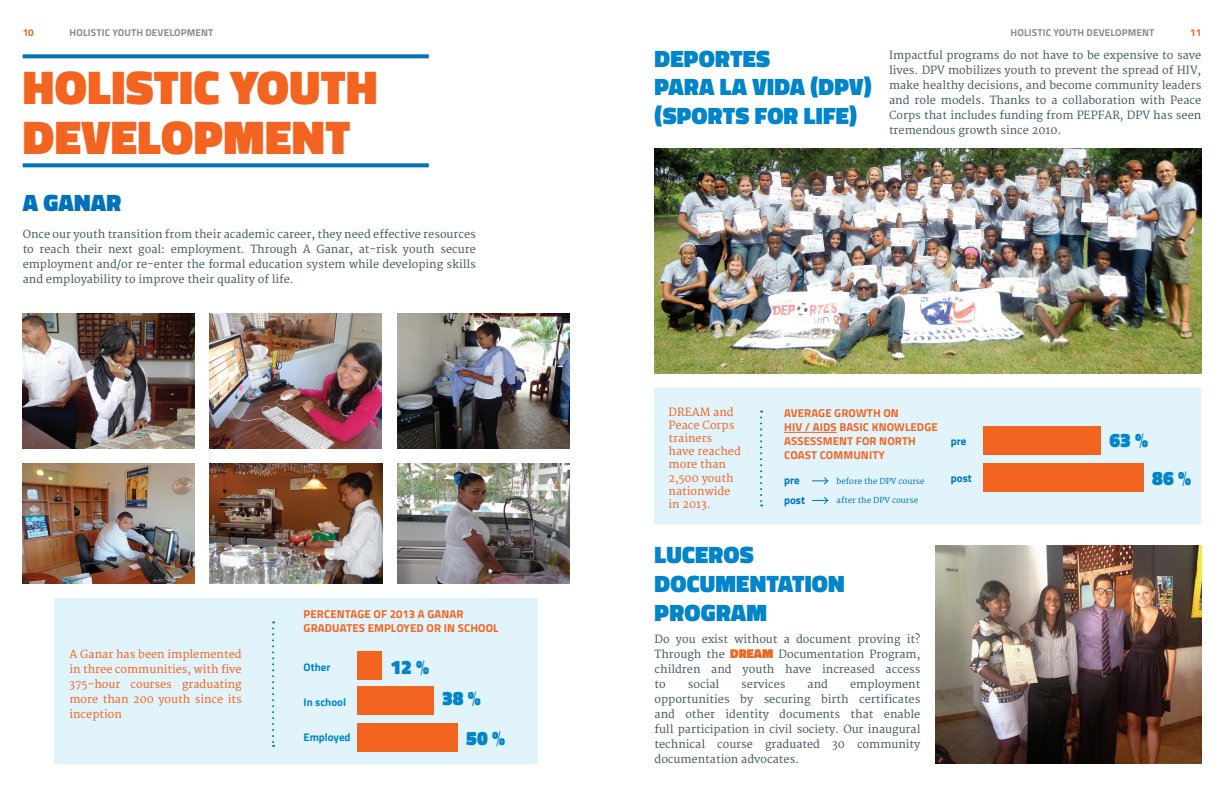
<style>
.page{position:relative;width:1224px;height:792px;background:#fff}
.page>*{position:absolute;margin:0;border:0;box-sizing:border-box;transform-origin:0 0}
.t1{font:900 48px/50px "Titillium";letter-spacing:.01em;color:#f36421}
.t2{font:900 24px/28.8px "Titillium";letter-spacing:.01em;color:#0084ca}
.t3{font:900 24px "Titillium";letter-spacing:.01em;color:#0072bc}
.t4{font:900 19.6px "Titillium";color:#0084ca}
.t5{font:700 11.4px/13.7px "Titillium";letter-spacing:.01em;color:#f36421}
.t6{font:11px/15px "Merriweather";color:#465a64;text-align:justify}
.t7{font:11px/13.2px "Merriweather";color:#f36421;text-align:justify}
.t8{font:700 11px "Titillium";color:#0084ca}
.t9{font:700 11px "Titillium";color:#0072bc}
.t10{font:700 10px "Titillium";letter-spacing:.01em;color:#8a8c8f}
.t11{font:700 10px "Titillium";color:#f36421}
.t12{font:8px "Merriweather";color:#0072bc}
.s1{font-family:"Titillium";font-weight:900;font-size:13px;color:#f36421}
</style>
<div class="page">
<img style="left:397px;top:313px;width:172px;height:135px">
<img style="left:23px;top:313px;width:172px;height:135px">
<img style="left:398px;top:463px;width:171px;height:120px">
<img style="left:210px;top:313px;width:172px;height:135px">
<img style="left:23px;top:463px;width:172px;height:120px">
<img style="left:210px;top:463px;width:172px;height:120px">
<img style="left:655px;top:148px;width:546px;height:225px">
<img style="left:935px;top:545px;width:266px;height:219px">
<div style="left:54px;top:598px;width:484px;height:165px;background:#e1f4fc"></div>
<div style="left:357px;top:652px;width:24px;height:28px;background:#f36421"></div>
<div style="left:357px;top:686px;width:76px;height:29px;background:#f36421"></div>
<div style="left:357px;top:723px;width:100px;height:28px;background:#f36421"></div>
<div style="left:655px;top:388px;width:546px;height:136px;background:#e1f4fc"></div>
<hr style="left:784px;top:432px;width:53px;height:1px;background:#f36421">
<div style="left:984px;top:426px;width:117px;height:29px;background:#f36421"></div>
<div style="left:984px;top:464px;width:160px;height:28px;background:#f36421"></div>
<svg style="left:812px;top:477px;width:16px;height:8px"></svg>
<svg style="left:812px;top:497px;width:16px;height:7px"></svg>
<svg style="left:23px;top:163px;width:406px;height:4px;background:#157ec1"></svg>
<svg style="left:23px;top:54px;width:406px;height:4px;background:#157ec1"></svg>
<svg style="left:760px;top:411px;width:2px;height:95px"></svg>
<svg style="left:272px;top:621px;width:2px;height:126px"></svg>
<p class="t11" style="left:23px;top:25px;width:13px">10</p>
<p class="t10" style="left:70px;top:25px;width:56px">HOLISTIC YOUT</p>
<p class="t10" style="left:136px;top:25px;width:72px">H DEVELOPMENT</p>
<h1 class="t1" style="left:23px;top:62px;width:356px">HOLISTIC YOUTH<br>DEVELOPMENT</h1>
<h2 class="t3" style="left:23px;top:185px;width:100px">A GANAR</h2>
<p class="t6" style="left:23px;top:227px;width:455px">Once our youth transition from their academic career, they need effective resources to reach their next goal: employment. Through A Ganar, at-risk youth secure employment and/or re-enter the formal education system while developing skills and employability to improve their quality of life.</p>
<p class="t7" style="left:69px;top:647px;width:174px;line-height:15px">A Ganar has been implemented in three communities, with five 375-hour courses graduating more than 200 youth since its inception</p>
<p class="t5" style="left:304px;top:607px;width:161px">PERCENTAGE OF 2013 A GANAR<br>GRADUATES EMPL</p>
<p class="t5" style="left:396px;top:620px;width:102px">OYED OR IN SCHOOL</p>
<p class="t8" style="left:304px;top:659px;width:28px">OTHER</p>
<p class="t8" style="left:304px;top:693px;width:44px">IN SCHOOL</p>
<p class="t8" style="left:304px;top:729px;width:49px">EMPLOYED</p>
<h3 class="t4" style="left:391px;top:653px;width:40px">12 %</h3>
<h3 class="t4" style="left:442px;top:684px;width:40px">38 %</h3>
<h3 class="t4" style="left:466px;top:723px;width:40px">50 %</h3>
<h2 class="t2" style="left:655px;top:44px;width:218px">DEPORTES<br>PARA LA VIDA (DPV) (SPORTS FOR LIFE)</h2>
<p class="t10" style="left:1011px;top:25px;width:56px">HOLISTIC YOUT</p>
<p class="t10" style="left:1078px;top:25px;width:72px">H DEVELOPMENT</p>
<p class="t11" style="left:1190px;top:25px;width:13px">11</p>
<p class="t6" style="left:889px;top:48px;width:314px">Impactful programs do not have to be expensive to save lives. DPV mobilizes youth to prevent the spread of HIV, make healthy decisions, and become community leaders and role models. Thanks to a collaboration with Peace Corps that includes funding from PEPFAR, DPV has seen tremendous growth since 2010.</p>
<p class="t7" style="left:669px;top:406px;width:74px;text-align:left">DREAM and<br>Peace Corps trainers have reached more than<br>2,500 youth nationwide in 2013.</p>
<p class="t5" style="left:784px;top:406px;width:148px">AVERAGE GROWTH ON<br>HIV / AIDS BASIC KNOWLEDGE<br>ASSESSMENT FOR NORTH<br>COAST COMM UNITY</p>
<p class="t9" style="left:951px;top:432px;width:17px">PRE</p>
<p class="t9" style="left:784px;top:472px;width:17px">PRE</p>
<p class="t12" style="left:837px;top:476px;width:89px">before the DPV course</p>
<p class="t9" style="left:951px;top:470px;width:23px">POST</p>
<p class="t9" style="left:784px;top:492px;width:23px">POST</p>
<p class="t12" style="left:837px;top:496px;width:83px">after the DPV course</p>
<h2 class="t2" style="left:655px;top:540px;width:192px">LUCEROS<br>DOCUMENTATION<br>PROGRAM</h2>
<p class="t6" style="left:655px;top:632px;width:267px">Do you exist without a document proving it?<br>Through the <span class="s1">DREAM</span> Documentation Program, children and youth have increased access to</p>
<p class="t6" style="left:688px;top:677px;width:33px">social</p>
<p class="t6" style="left:741px;top:677px;width:46px">services</p>
<p class="t6" style="left:808px;top:677px;width:22px">and</p>
<p class="t6" style="left:655px;top:677px;width:267px;text-indent:196px">employment opportunities by securing birth certificates and other identity documents that enable full participation in civil society. Our inaugural technical course graduated 30 community documentation advocates.</p>
<h3 class="t4" style="left:1109px;top:426px;width:40px">63 %</h3>
<h3 class="t4" style="left:1152px;top:464px;width:40px">86 %</h3>
</div>
